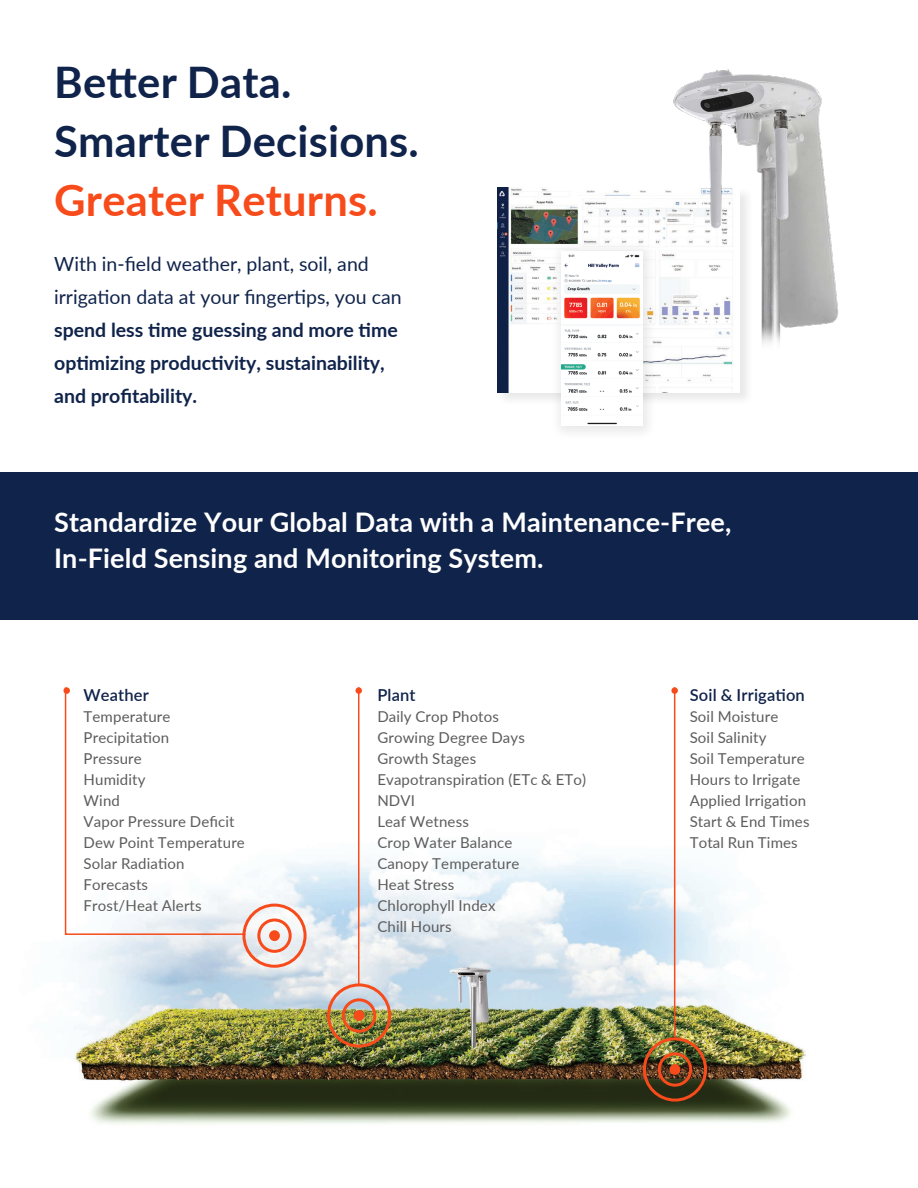
<style>
.page{position:relative;width:918px;height:1188px;background:#fff}
.page>*{position:absolute;margin:0;border:0;box-sizing:border-box;transform-origin:0 0}
.t1{font:700 43.5px "Lato";letter-spacing:.005em;color:#10234a}
.t2{font:700 43.5px "Lato";letter-spacing:.005em;color:#f74b1b}
.t3{font:700 27px/36px "Lato";letter-spacing:.005em;color:#fff}
.t4{font:700 19.5px/33px "Lato";color:#10234a}
.t5{font:600 16.5px "Lato";letter-spacing:.01em;color:#10234a}
.t6{font:15px/21px "Lato";letter-spacing:.01em;color:#5c5c5c}
.s1{font-weight:400}
</style>
<div class="page">
<img style="left:74px;top:718px;width:732px;height:406px">
<div style="left:257px;top:919px;width:35px;height:34px;border:3px solid #f74b1b;border-radius:50%"></div>
<div style="left:269px;top:930px;width:11px;height:11px;background:#f74b1b;border-radius:50%"></div>
<div style="left:242px;top:904px;width:65px;height:64px;border:3px solid #f74b1b;border-radius:50%"></div>
<div style="left:342px;top:998px;width:34px;height:35px;border:3px solid #f74b1b;border-radius:50%"></div>
<div style="left:354px;top:1010px;width:10px;height:11px;background:#f74b1b;border-radius:50%"></div>
<div style="left:327px;top:983px;width:64px;height:65px;border:3px solid #f74b1b;border-radius:50%"></div>
<div style="left:658px;top:1052px;width:34px;height:35px;border:3px solid #f74b1b;border-radius:50%"></div>
<div style="left:670px;top:1064px;width:10px;height:11px;background:#f74b1b;border-radius:50%"></div>
<div style="left:643px;top:1037px;width:64px;height:65px;border:3px solid #f74b1b;border-radius:50%"></div>
<svg style="left:64px;top:687px;width:183px;height:249px"></svg>
<hr style="left:358px;top:687px;width:1px;height:297px;background:#f74b1b">
<hr style="left:674px;top:687px;width:1px;height:350px;background:#f74b1b">
<div style="left:63px;top:687px;width:7px;height:7px;background:#f74b1b;border-radius:50%"></div>
<div style="left:356px;top:687px;width:6px;height:7px;background:#f74b1b;border-radius:50%"></div>
<div style="left:671px;top:687px;width:7px;height:7px;background:#f74b1b;border-radius:50%"></div>
<div style="left:0;top:472px;width:918px;height:148px;background:#10234a"></div>
<div style="left:496px;top:186px;width:258px;height:220px;background:#231f20;opacity:.1"></div>
<img style="left:497px;top:188px;width:243px;height:204px">
<div style="left:551px;top:241px;width:107px;height:200px;background:#231f20;opacity:.1"></div>
<img style="left:562px;top:252px;width:80px;height:174px">
<img style="left:640px;top:69px;width:199px;height:288px">
<p class="t1" style="left:54px;top:50px;width:239px">Better Data.</p>
<p class="t1" style="left:54px;top:109px;width:366px">Smarter Decisions.</p>
<p class="t2" style="left:54px;top:168px;width:325px">Greater Returns.</p>
<p class="t4" style="left:54px;top:246px;width:349px"><span class="s1">With in-field weather, plant, soil, and irrigation data at your fingertips, you can </span>spend less time guessing and more time optimizing productivity, sustainability, and profitability.</p>
<p class="t3" style="left:54px;top:503px;width:679px">Standardize Your Global Data with a Maintenance-Free,<br>In-Field Sensing and Monitoring System.</p>
<p class="t5" style="left:84px;top:683px;width:67px">Weather</p>
<p class="t6" style="left:84px;top:705px;width:163px">Temperature<br>Precipitation<br>Pressure<br>Humidity<br>Wind<br>Vapor Pressure Deficit<br>Dew Point Temperature<br>Solar Radiation<br>Forecasts<br>Frost/Heat Alerts</p>
<p class="t5" style="left:377px;top:683px;width:40px">Plant</p>
<p class="t6" style="left:377px;top:705px;width:210px">Daily Crop Photos<br>Growing Degree Days<br>Growth Stages<br>Evapotranspiration (ETc &amp; ETo)<br>NDVI<br>Leaf Wetness<br>Crop Water Balance<br>Canopy Temperature<br>Heat Stress<br>Chlorophyll Index<br>Chill Hours</p>
<p class="t5" style="left:690px;top:683px;width:117px">Soil &amp; Irrigation</p>
<p class="t6" style="left:690px;top:705px;width:121px">Soil Moisture<br>Soil Salinity<br>Soil Temperature<br>Hours to Irrigate<br>Applied Irrigation<br>Start &amp; End Times<br>Total Run Times</p>
</div>
